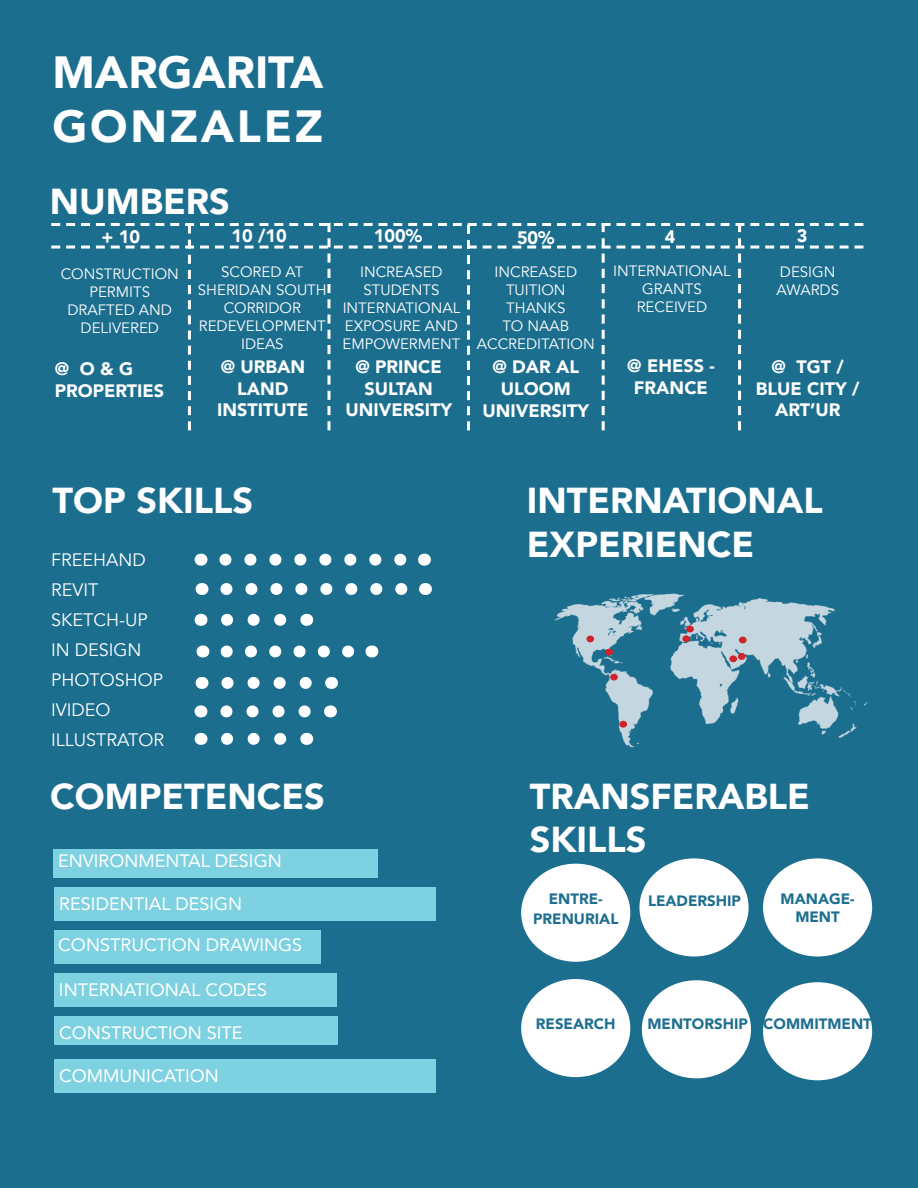
<style>
.page{position:relative;width:918px;height:1188px;background:#1c6e8f}
.page>*{position:absolute;margin:0;border:0;box-sizing:border-box;transform-origin:0 0}
.t1{font:900 45px/54px "Avenir";color:#fff}
.t2{font:900 36px/43.2px "Avenir";color:#fff}
.t3{font:900 18px/21.6px "Avenir";color:#fff;text-align:center}
.t4{font:18px "Avenir";color:#fff}
.t5{font:18px/30px "Avenir";color:#fff}
.t6{font:15px/18px "Avenir";color:#fff;text-align:center}
.t7{font:900 15px "Avenir";color:#1f6f90}
</style>
<div class="page">
<div style="left:54px;top:1016px;width:283px;height:29px;background:#7ed1e0"></div>
<div style="left:54px;top:973px;width:283px;height:33px;background:#7ed1e0"></div>
<div style="left:54px;top:930px;width:266px;height:33px;background:#7ed1e0"></div>
<img style="left:553px;top:592px;width:316px;height:157px">
<div style="left:605px;top:649px;width:8px;height:6px;background:#d1232a;border-radius:50%"></div>
<div style="left:586px;top:636px;width:8px;height:6px;background:#d1232a;border-radius:50%"></div>
<div style="left:610px;top:674px;width:8px;height:7px;background:#d1232a;border-radius:50%"></div>
<div style="left:619px;top:721px;width:8px;height:7px;background:#d1232a;border-radius:50%"></div>
<div style="left:682px;top:635px;width:8px;height:7px;background:#d1232a;border-radius:50%"></div>
<div style="left:686px;top:626px;width:8px;height:6px;background:#d1232a;border-radius:50%"></div>
<div style="left:729px;top:655px;width:8px;height:7px;background:#d1232a;border-radius:50%"></div>
<div style="left:738px;top:653px;width:8px;height:7px;background:#d1232a;border-radius:50%"></div>
<div style="left:739px;top:637px;width:8px;height:6px;background:#d1232a;border-radius:50%"></div>
<svg style="left:225px;top:554px;width:187px;height:12px"></svg>
<svg style="left:201px;top:554px;width:1px;height:12px"></svg>
<svg style="left:424px;top:554px;width:1px;height:12px"></svg>
<svg style="left:227px;top:614px;width:66px;height:12px"></svg>
<svg style="left:201px;top:614px;width:1px;height:12px"></svg>
<svg style="left:306px;top:614px;width:1px;height:12px"></svg>
<svg style="left:227px;top:645px;width:132px;height:12px"></svg>
<svg style="left:202px;top:645px;width:1px;height:12px"></svg>
<svg style="left:371px;top:645px;width:1px;height:12px"></svg>
<svg style="left:227px;top:677px;width:91px;height:12px"></svg>
<svg style="left:202px;top:677px;width:1px;height:12px"></svg>
<svg style="left:331px;top:677px;width:1px;height:12px"></svg>
<svg style="left:226px;top:705px;width:91px;height:12px"></svg>
<svg style="left:200px;top:705px;width:1px;height:12px"></svg>
<svg style="left:330px;top:705px;width:1px;height:12px"></svg>
<svg style="left:227px;top:733px;width:66px;height:12px"></svg>
<svg style="left:201px;top:733px;width:1px;height:12px"></svg>
<svg style="left:306px;top:733px;width:1px;height:12px"></svg>
<div style="left:51px;top:223px;width:812px;height:207px;background:#1c6e8f"></div>
<svg style="left:226px;top:583px;width:187px;height:12px"></svg>
<svg style="left:202px;top:583px;width:1px;height:12px"></svg>
<svg style="left:425px;top:583px;width:1px;height:12px"></svg>
<div style="left:54px;top:887px;width:382px;height:34px;background:#7ed1e0"></div>
<div style="left:54px;top:1059px;width:382px;height:33px;background:#7ed1e0"></div>
<div style="left:53px;top:849px;width:324px;height:29px;background:#7ed1e0"></div>
<div style="left:521px;top:864px;width:109px;height:98px;background:#fff;border-radius:50%"></div>
<div style="left:639px;top:858px;width:110px;height:98px;background:#fff;border-radius:50%"></div>
<div style="left:763px;top:858px;width:109px;height:98px;background:#fff;border-radius:50%"></div>
<div style="left:521px;top:979px;width:109px;height:98px;background:#fff;border-radius:50%"></div>
<div style="left:642px;top:980px;width:109px;height:98px;background:#fff;border-radius:50%"></div>
<div style="left:763px;top:982px;width:109px;height:98px;background:#fff;border-radius:50%"></div>
<h1 class="t1" style="left:53px;top:44px;width:272px">MARGARITA<br>GONZALEZ</h1>
<h2 class="t2" style="left:50px;top:179px;width:181px">NUMBERS</h2>
<p class="t3" style="left:101px;top:225px;width:40px">+10</p>
<p class="t6" style="left:61px;top:265px;width:120px">CONSTRUCTION<br>PERMITS<br>DRAFTED AND<br>DELIVERED</p>
<p class="t3" style="left:80px;top:357px;width:55px">O &amp; G</p>
<p class="t3" style="left:55px;top:357px;width:111px;text-align:left">@<br>PROPERTIES</p>
<p class="t3" style="left:232px;top:225px;width:57px">10 /10</p>
<p class="t6" style="left:198px;top:263px;width:130px">SCORED AT<br>SHERIDAN SOUTH<br>CORRIDOR<br>REDEVELOPMENT<br>IDEAS</p>
<p class="t3" style="left:217px;top:356px;width:93px">@ URBAN<br>LAND<br>INSTITUTE</p>
<p class="t3" style="left:374px;top:225px;width:50px">100%</p>
<p class="t6" style="left:343px;top:263px;width:119px">INCREASED<br>STUDENTS<br>INTERNATIONAL<br>EXPOSURE AND<br>EMPOWERMENT</p>
<p class="t3" style="left:345px;top:356px;width:108px">@ PRINCE<br>SULTAN<br>UNIVERSITY</p>
<p class="t3" style="left:517px;top:226px;width:39px">50%</p>
<p class="t3" style="left:665px;top:225px;width:12px">4</p>
<p class="t6" style="left:613px;top:262px;width:119px">INTERNATIONAL<br>GRANTS<br>RECEIVED</p>
<p class="t6" style="left:477px;top:263px;width:119px">INCREASED<br>TUITION<br>THANKS<br>TO NAAB<br>ACCREDITATION</p>
<p class="t3" style="left:483px;top:356px;width:108px">@ DAR AL<br>ULOOM<br>UNIVERSITY</p>
<p class="t3" style="left:627px;top:354px;width:89px">@ EHESS -<br>FRANCE</p>
<p class="t3" style="left:797px;top:225px;width:12px">3</p>
<p class="t6" style="left:776px;top:263px;width:64px;text-align:left">DESIGN<br>AWARDS</p>
<p class="t3" style="left:797px;top:356px;width:49px">TGT /</p>
<p class="t3" style="left:772px;top:356px;width:16px">@</p>
<p class="t3" style="left:756px;top:377px;width:105px">BLUE CITY /</p>
<p class="t3" style="left:775px;top:399px;width:67px">ART’UR</p>
<h2 class="t2" style="left:53px;top:478px;width:202px">TOP SKILLS</h2>
<p class="t5" style="left:51px;top:545px;width:115px">FREEHAND<br>REVIT<br>SKETCH-UP<br>IN DESIGN<br>PHOTOSHOP<br>IVIDEO<br>ILLUSTRATOR</p>
<h2 class="t2" style="left:50px;top:774px;width:276px">COMPETENCES</h2>
<p class="t4" style="left:58px;top:847px;width:225px">ENVIRONMENTAL DESIGN</p>
<p class="t4" style="left:59px;top:890px;width:184px">RESIDENTIAL DESIGN</p>
<p class="t4" style="left:58px;top:931px;width:246px">CONSTRUCTION DRAWINGS</p>
<p class="t4" style="left:59px;top:975px;width:210px">INTERNATIONAL CODES</p>
<p class="t4" style="left:59px;top:1018px;width:185px">CONSTRUCTION SITE</p>
<p class="t4" style="left:59px;top:1061px;width:161px">COMMUNICATION</p>
<h2 class="t2" style="left:527px;top:478px;width:297px">INTERNATIONAL</h2>
<h2 class="t2" style="left:527px;top:522px;width:229px">EXPERIENCE</h2>
<h2 class="t2" style="left:530px;top:774px;width:282px">TRANSFERABLE<br>SKILLS</h2>
<p class="t7" style="left:549px;top:886px;width:55px">ENTRE-</p>
<p class="t7" style="left:533px;top:905px;width:87px">PRENURIAL</p>
<p class="t7" style="left:648px;top:887px;width:95px">LEADERSHIP</p>
<p class="t7" style="left:781px;top:886px;width:76px">MANAGE-</p>
<p class="t7" style="left:795px;top:904px;width:46px">MENT</p>
<p class="t7" style="left:536px;top:1011px;width:81px">RESEARCH</p>
<p class="t7" style="left:647px;top:1011px;width:102px">MENTORSHIP</p>
<p class="t7" style="left:763px;top:1011px;width:110px">COMMITMENT</p>
</div>
